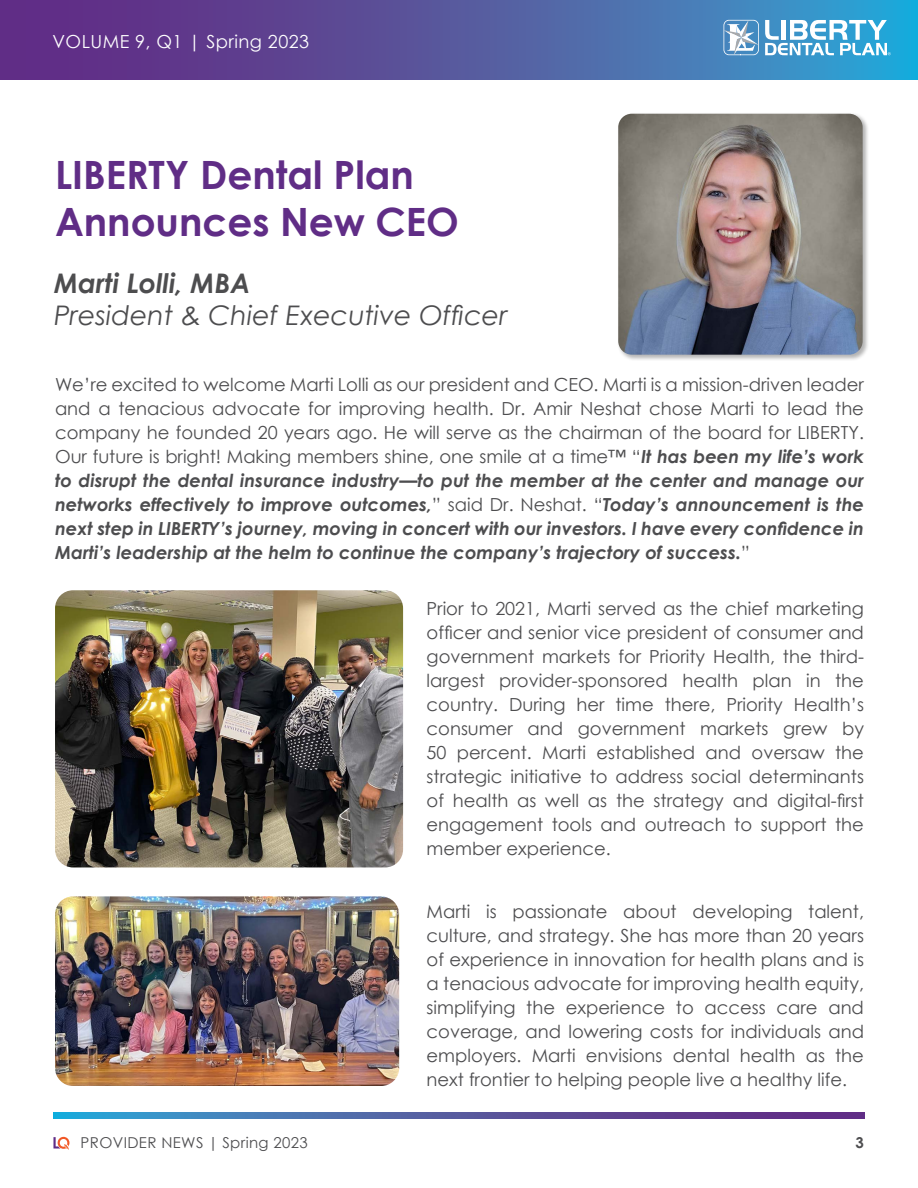
<style>
.page{position:relative;width:918px;height:1188px;background:#fff}
.page>*{position:absolute;margin:0;border:0;box-sizing:border-box;transform-origin:0 0}
.t1{font:700 39px/46.8px "Century Gothic";color:#602d86}
.t2{font:italic 27px "Century Gothic";color:#4d4d4f}
.t3{font:italic 700 27px "Century Gothic";color:#4d4d4f}
.t4{font:18px/24px "Century Gothic";color:#4d4d4f;text-align:justify}
.t5{font:italic 700 18px/24px "Century Gothic";color:#4d4d4f;text-align:justify}
.t6{font:18px "Century Gothic";letter-spacing:.025em;color:#fff}
.t7{font:15px "Century Gothic";letter-spacing:.025em;color:#4d4d4f}
.t8{font:700 15px "Century Gothic";color:#4d4d4f}
.s1{font-weight:400;font-style:normal}
</style>
<div class="page">
<svg style="left:53px;top:1112px;width:811px;height:7px;background:#505fa4"></svg>
<div style="left:617px;top:113px;width:252px;height:248px;background:#000;opacity:.3"></div>
<img style="left:618px;top:114px;width:245px;height:241px">
<svg style="left:0;top:0;width:918px;height:80px;background:#525aa1"></svg>
<svg style="left:53px;top:1137px;width:16px;height:13px"></svg>
<img style="left:55px;top:896px;width:344px;height:190px">
<img style="left:55px;top:590px;width:348px;height:277px">
<svg style="left:724px;top:20px;width:35px;height:35px"></svg>
<svg style="left:765px;top:20px;width:126px;height:35px"></svg>
<p class="t6" style="left:52px;top:29px;width:258px">VOLUME 9, Q1 | Spring 2023</p>
<h1 class="t1" style="left:55px;top:150px;width:405px">LIBERTY Dental Plan<br>Announces New CEO</h1>
<h2 class="t3" style="left:54px;top:263px;width:198px">Marti Lolli, MBA</h2>
<h2 class="t2" style="left:54px;top:297px;width:455px">President &amp; Chief Executive Officer</h2>
<p class="t5" style="left:55px;top:372px;width:811px"><span class="s1">We’re excited to welcome Marti Lolli as our president and CEO. Marti is a mission-driven leader and a tenacious advocate for improving health. Dr. Amir Neshat chose Marti to lead the company he founded 20 years ago. He will serve as the chairman of the board for LIBERTY.<br>Our future is bright! Making members shine, one smile at a time™ “</span>It has been my life’s work to disrupt the dental insurance industry—to put the member at the center and manage our networks effectively to improve outcomes,<span class="s1">” said Dr. Neshat. “</span>Today’s announcement is the next step in LIBERTY’s journey, moving in concert with our investors. I have every confidence in Marti’s leadership at the helm to continue the company’s trajectory of success.<span class="s1">”</span></p>
<p class="t4" style="left:427px;top:596px;width:439px">Prior to 2021, Marti served as the chief marketing officer and senior vice president of consumer and government markets for Priority Health, the third&shy;largest provider-sponsored health plan in the country. During her time there, Priority Health’s consumer and government markets grew by 50 percent. Marti established and oversaw the strategic initiative to address social determinants of health as well as the strategy and digital-first engagement tools and outreach to support the member experience.</p>
<p class="t4" style="left:427px;top:899px;width:439px">Marti is passionate about developing talent, culture, and strategy. She has more than 20 years of experience in innovation for health plans and is a tenacious advocate for improving health equity, simplifying the experience to access care and coverage, and lowering costs for individuals and employers. Marti envisions dental health as the next frontier to helping people live a healthy life.</p>
<p class="t7" style="left:81px;top:1132px;width:229px">PROVIDER NEWS | Spring 2023</p>
<p class="t8" style="left:856px;top:1131px;width:10px">3</p>
</div>
